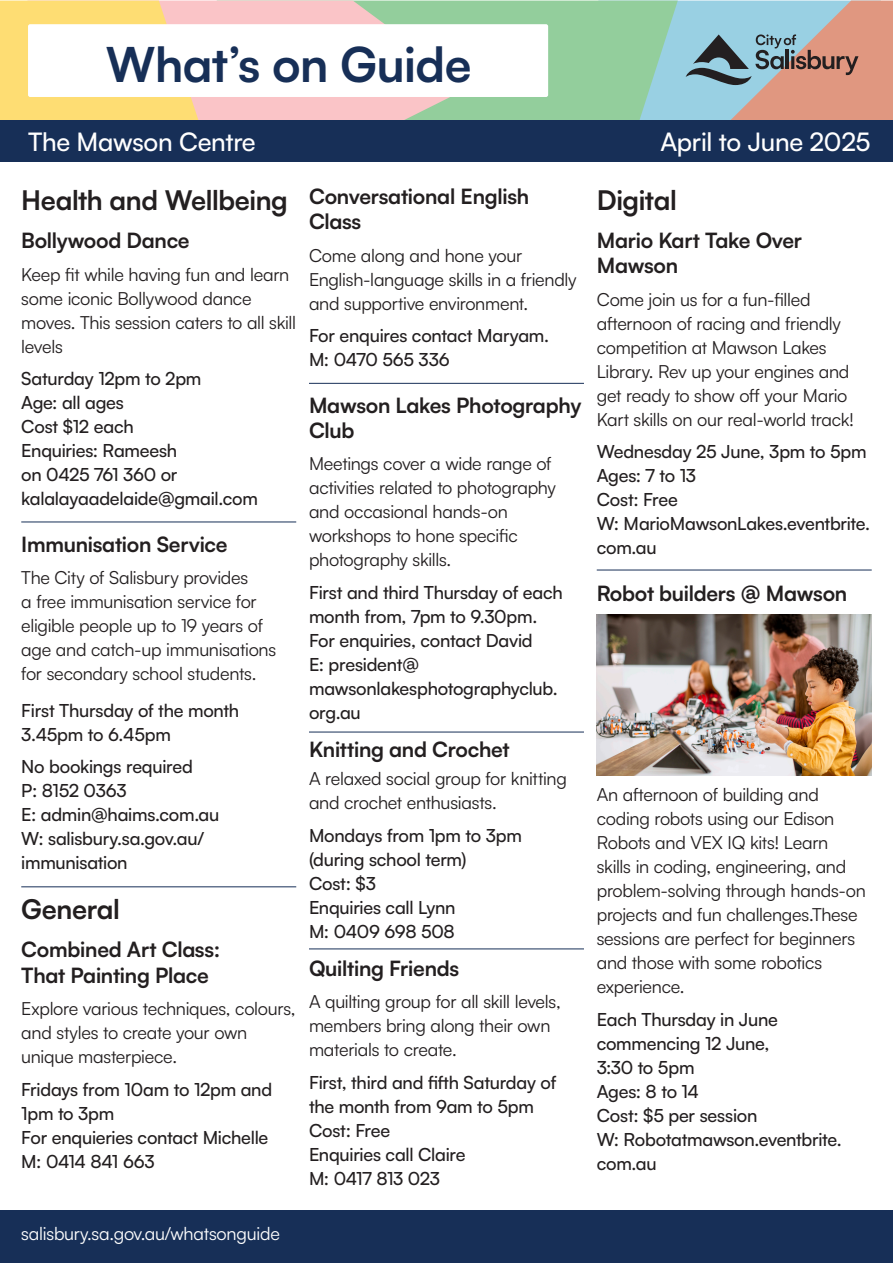
<style>
.page{position:relative;width:893px;height:1263px;background:#fff}
.page>*{position:absolute;margin:0;border:0;box-sizing:border-box;transform-origin:0 0}
.t1{font:700 48px "Satoshi";letter-spacing:-.01em;color:#172f57}
.Category_Title{font:700 27px "Satoshi";letter-spacing:-.015em;color:#231f20}
.t2{font:500 25.5px "Satoshi";letter-spacing:-.01em;color:#fff}
.Program_Title{font:700 21px/25.2px "Satoshi";letter-spacing:-.01em;color:#231f20}
.Program_paragraph{font:18px/24px "Satoshi";letter-spacing:-.015em;color:#231f20}
.Program_details{font:500 18px/24px "Satoshi";letter-spacing:-.015em;color:#231f20}
.Program_paragraph-2{font:500 18px/24px "Satoshi";letter-spacing:-.015em;color:#231f20}
.t3{font:18px "Satoshi";letter-spacing:-.01em;color:#fff}
</style>
<div class="page">
<svg style="left:678px;top:1px;width:8px;height:119px"></svg>
<svg style="left:470px;top:1px;width:208px;height:119px;background:#93cea4"></svg>
<svg style="left:199px;top:1px;width:271px;height:119px;background:#dec6bb"></svg>
<svg style="left:0;top:1px;width:199px;height:119px;background:#fdda7a"></svg>
<div style="left:28px;top:24px;width:520px;height:73px;background:#fff;border-radius:2px"></div>
<div style="left:0;top:120px;width:893px;height:42px;background:#172f57"></div>
<div style="left:0;top:1210px;width:893px;height:53px;background:#172f57"></div>
<svg style="left:686px;top:1px;width:207px;height:119px;background:#afa5a2"></svg>
<img style="left:597px;top:614px;width:275px;height:161px">
<hr style="left:21px;top:522px;width:275px;height:1px;background:#172f57">
<hr style="left:21px;top:886px;width:275px;height:1px;background:#172f57">
<hr style="left:309px;top:383px;width:275px;height:1px;background:#172f57">
<hr style="left:309px;top:732px;width:275px;height:1px;background:#172f57">
<hr style="left:309px;top:949px;width:275px;height:1px;background:#172f57">
<hr style="left:597px;top:570px;width:275px;height:1px;background:#172f57">
<h1 class="t1" style="left:106px;top:30px;width:367px">What’s on Guide</h1>
<p class="t2" style="left:28px;top:124px;width:229px">The Mawson Centre</p>
<p class="t2" style="left:660px;top:124px;width:212px">April to June 2025</p>
<p class="Category_Title" style="left:21px;top:181px;width:268px">Health and Wellbeing</p>
<p class="Program_Title" style="left:21px;top:227px;width:170px">Bollywood Dance</p>
<p class="Program_paragraph" style="left:21px;top:261px;width:276px">Keep fit while having fun and learn some iconic Bollywood dance moves. This session caters to all skill levels</p>
<p class="Program_details" style="left:21px;top:366px;width:182px">Saturday 12pm to 2pm<br>Age: all ages</p>
<p class="Program_details" style="left:21px;top:414px;width:114px">Cost $12 each</p>
<p class="Program_details" style="left:21px;top:438px;width:238px">Enquiries: Rameesh<br>on 0425 761 360 or kalalayaadelaide@gmail.com</p>
<p class="Program_Title" style="left:21px;top:530px;width:208px">Immunisation Service</p>
<p class="Program_paragraph" style="left:21px;top:565px;width:257px">The City of Salisbury provides<br>a free immunisation service for eligible people up to 19 years of age and catch-up immunisations for secondary school students.</p>
<p class="Program_paragraph-2" style="left:21px;top:697px;width:219px">First Thursday of the month<br>3.45pm to 6.45pm</p>
<p class="Program_details" style="left:21px;top:754px;width:173px">No bookings required</p>
<p class="Program_details" style="left:21px;top:778px;width:107px">P: 8152 0363</p>
<p class="Program_details" style="left:21px;top:802px;width:200px">E: admin@haims.com.au</p>
<p class="Program_details" style="left:21px;top:826px;width:184px">W: salisbury.sa.gov.au/ immunisation</p>
<p class="Category_Title" style="left:21px;top:890px;width:100px">General</p>
<p class="Program_Title" style="left:21px;top:936px;width:201px">Combined Art Class:<br>That Painting Place</p>
<p class="Program_paragraph" style="left:21px;top:996px;width:276px">Explore various techniques, colours, and styles to create your own unique masterpiece.</p>
<p class="Program_details" style="left:21px;top:1076px;width:252px">Fridays from 10am to 12pm and<br>1pm to 3pm</p>
<p class="Program_details" style="left:21px;top:1124px;width:249px">For enquieries contact Michelle</p>
<p class="Program_details" style="left:21px;top:1148px;width:135px">M: 0414 841 663</p>
<p class="Program_Title" style="left:309px;top:183px;width:222px">Conversational English<br>Class</p>
<p class="Program_paragraph" style="left:309px;top:243px;width:269px">Come along and hone your<br>English-language skills in a friendly and supportive environment.</p>
<p class="Program_details" style="left:309px;top:323px;width:242px">For enquires contact Maryam.</p>
<p class="Program_details" style="left:309px;top:347px;width:142px">M: 0470 565 336</p>
<p class="Program_Title" style="left:309px;top:391px;width:274px">Mawson Lakes Photography<br>Club</p>
<p class="Program_paragraph" style="left:309px;top:451px;width:248px">Meetings cover a wide range of activities related to photography and occasional hands-on workshops to hone specific photography skills.</p>
<p class="Program_details" style="left:309px;top:580px;width:255px">First and third Thursday of each month from, 7pm to 9.30pm.</p>
<p class="Program_details" style="left:309px;top:628px;width:225px">For enquiries, contact David</p>
<p class="Program_details" style="left:309px;top:652px;width:250px">E: president@ mawsonlakesphotographyclub. org.au</p>
<p class="Program_Title" style="left:309px;top:735px;width:202px">Knitting and Crochet</p>
<p class="Program_paragraph" style="left:309px;top:766px;width:259px">A relaxed social group for knitting and crochet enthusiasts.</p>
<p class="Program_details" style="left:309px;top:822px;width:214px">Mondays from 1pm to 3pm (during school term)</p>
<p class="Program_details" style="left:309px;top:870px;width:68px">Cost: $3</p>
<p class="Program_details" style="left:309px;top:894px;width:148px">Enquiries call Lynn</p>
<p class="Program_details" style="left:309px;top:918px;width:147px">M: 0409 698 508</p>
<p class="Program_Title" style="left:309px;top:954px;width:152px">Quilting Friends</p>
<p class="Program_paragraph" style="left:309px;top:989px;width:253px">A quilting group for all skill levels, members bring along their own materials to create.</p>
<p class="Program_details" style="left:309px;top:1069px;width:249px">First, third and fifth Saturday of the month from 9am to 5pm</p>
<p class="Program_details" style="left:309px;top:1117px;width:83px">Cost: Free</p>
<p class="Program_details" style="left:309px;top:1141px;width:158px">Enquiries call Claire</p>
<p class="Program_details" style="left:309px;top:1165px;width:133px">M: 0417 813 023</p>
<p class="Category_Title" style="left:597px;top:181px;width:82px">Digital</p>
<p class="Program_Title" style="left:597px;top:227px;width:207px">Mario Kart Take Over<br>Mawson</p>
<p class="Program_paragraph" style="left:597px;top:287px;width:259px">Come join us for a fun-filled afternoon of racing and friendly competition at Mawson Lakes<br>Library. Rev up your engines and get ready to show off your Mario<br>Kart skills on our real-world track!</p>
<p class="Program_details" style="left:597px;top:439px;width:271px">Wednesday 25 June, 3pm to 5pm</p>
<p class="Program_details" style="left:597px;top:463px;width:101px">Ages: 7 to 13</p>
<p class="Program_details" style="left:597px;top:487px;width:83px">Cost: Free</p>
<p class="Program_details" style="left:597px;top:511px;width:275px">W: MarioMawsonLakes.eventbrite. com.au</p>
<p class="Program_Title" style="left:597px;top:579px;width:252px">Robot builders @ Mawson</p>
<p class="Program_paragraph" style="left:597px;top:782px;width:271px">An afternoon of building and coding robots using our Edison<br>Robots and VEX IQ kits! Learn skills in coding, engineering, and problem-solving through hands-on projects and fun challenges.These sessions are perfect for beginners and those with some robotics experience.</p>
<p class="Program_details" style="left:597px;top:1006px;width:183px">Each Thursday in June commencing 12 June,<br>3:30 to 5pm</p>
<p class="Program_details" style="left:597px;top:1078px;width:104px">Ages: 8 to 14</p>
<p class="Program_details" style="left:597px;top:1102px;width:162px">Cost: $5 per session</p>
<p class="Program_details" style="left:597px;top:1126px;width:247px">W: Robotatmawson.eventbrite. com.au</p>
<p class="t3" style="left:21px;top:1222px;width:260px">salisbury.sa.gov.au/whatsonguide</p>
</div>
